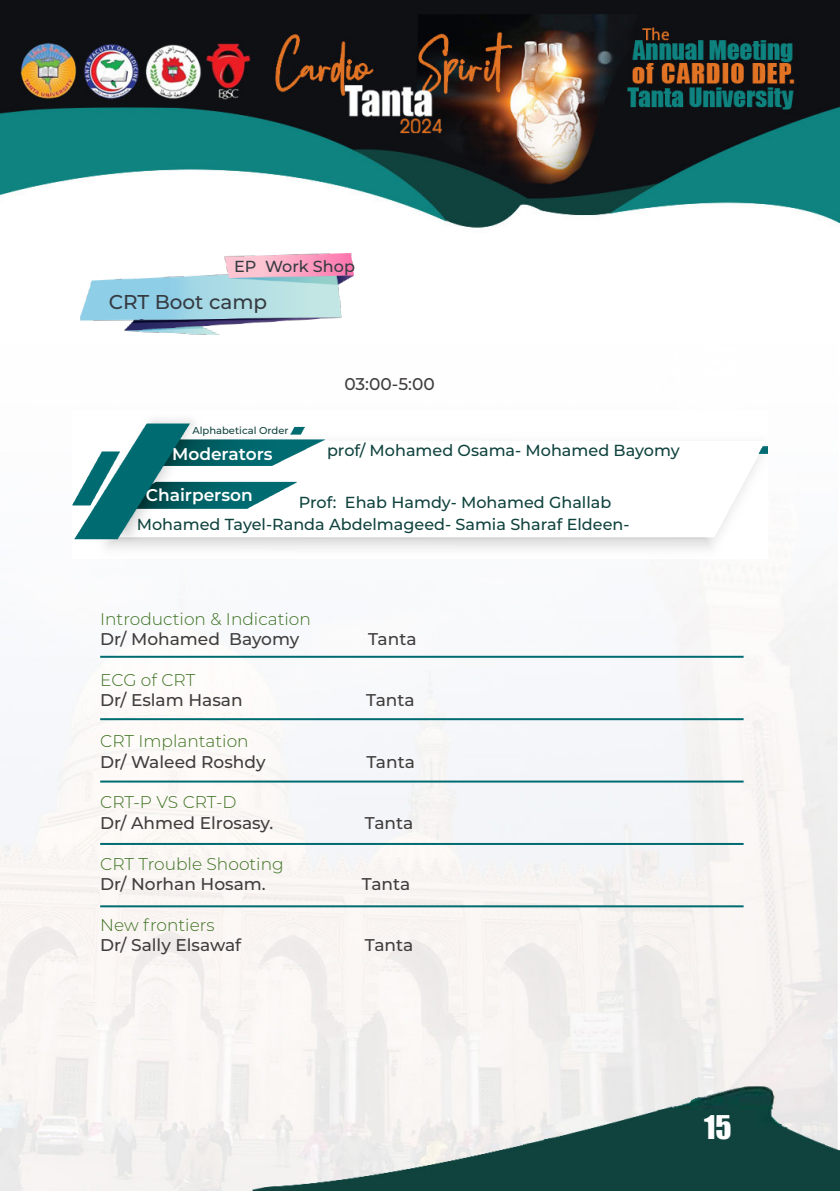
<style>
.page{position:relative;width:840px;height:1191px;background:#fff}
.page>*{position:absolute;margin:0;border:0;box-sizing:border-box;transform-origin:0 0}
.t1{font:30px "Impact";color:#fff}
.t2{font:500 20px "Montserrat";color:#363b42}
.t3{font:500 17px "Montserrat";color:#403d3d}
.t4{font:300 17px "Montserrat";color:#3c7121}
.t5{font:600 17px "Montserrat";color:#fff}
.t6{font:500 16px "Montserrat";color:#10433e}
.t7{font:500 16px "Montserrat";color:#363b42}
.t8{font:500 10px "Montserrat";color:#10433e}
</style>
<div class="page">
<img style="left:0;top:0;width:839px;height:1191px">
<img style="left:81px;top:254px;width:272px;height:80px">
<img style="left:72px;top:411px;width:695px;height:148px">
<hr style="left:100px;top:656px;width:643px;height:2px;background:#006b71">
<hr style="left:100px;top:718px;width:643px;height:2px;background:#006b71">
<hr style="left:100px;top:780px;width:643px;height:2px;background:#006b71">
<hr style="left:100px;top:843px;width:643px;height:2px;background:#006b71">
<hr style="left:100px;top:905px;width:643px;height:2px;background:#006b71">
<p class="t7" style="left:234px;top:255px;width:122px">EP Work Shop</p>
<p class="t2" style="left:109px;top:288px;width:160px">CRT Boot camp</p>
<p class="t8" style="left:192px;top:423px;width:98px">Alphabetical Order</p>
<p class="t5" style="left:172px;top:442px;width:102px">Moderators</p>
<p class="t3" style="left:344px;top:372px;width:92px">03:00-5:00</p>
<p class="t6" style="left:327px;top:439px;width:354px">prof/ Mohamed Osama- Mohamed Bayomy</p>
<p class="t5" style="left:146px;top:483px;width:108px">Chairperson</p>
<p class="t6" style="left:299px;top:491px;width:314px">Prof: Ehab Hamdy- Mohamed Ghallab</p>
<p class="t6" style="left:137px;top:513px;width:494px">Mohamed Tayel-Randa Abdelmageed- Samia Sharaf Eldeen-</p>
<p class="t4" style="left:100px;top:607px;width:212px">Introduction &amp; Indication</p>
<p class="t3" style="left:100px;top:627px;width:201px">Dr/ Mohamed Bayomy</p>
<p class="t3" style="left:368px;top:627px;width:50px">Tanta</p>
<p class="t4" style="left:100px;top:668px;width:97px">ECG of CRT</p>
<p class="t3" style="left:100px;top:688px;width:144px">Dr/ Eslam Hasan</p>
<p class="t3" style="left:366px;top:688px;width:50px">Tanta</p>
<p class="t4" style="left:100px;top:729px;width:150px">CRT Implantation</p>
<p class="t3" style="left:100px;top:749px;width:167px">Dr/ Waleed Roshdy</p>
<p class="t3" style="left:366px;top:749px;width:50px">Tanta</p>
<p class="t4" style="left:100px;top:791px;width:138px">CRT-P VS CRT-D</p>
<p class="t3" style="left:100px;top:811px;width:175px">Dr/ Ahmed Elrosasy.</p>
<p class="t3" style="left:365px;top:811px;width:50px">Tanta</p>
<p class="t4" style="left:100px;top:852px;width:185px">CRT Trouble Shooting</p>
<p class="t3" style="left:100px;top:872px;width:167px">Dr/ Norhan Hosam.</p>
<p class="t3" style="left:361px;top:872px;width:50px">Tanta</p>
<p class="t4" style="left:100px;top:913px;width:116px">New frontiers</p>
<p class="t3" style="left:100px;top:933px;width:142px">Dr/ Sally Elsawaf</p>
<p class="t3" style="left:365px;top:933px;width:50px">Tanta</p>
<h1 class="t1" style="left:703px;top:1103px;width:29px">15</h1>
</div>
